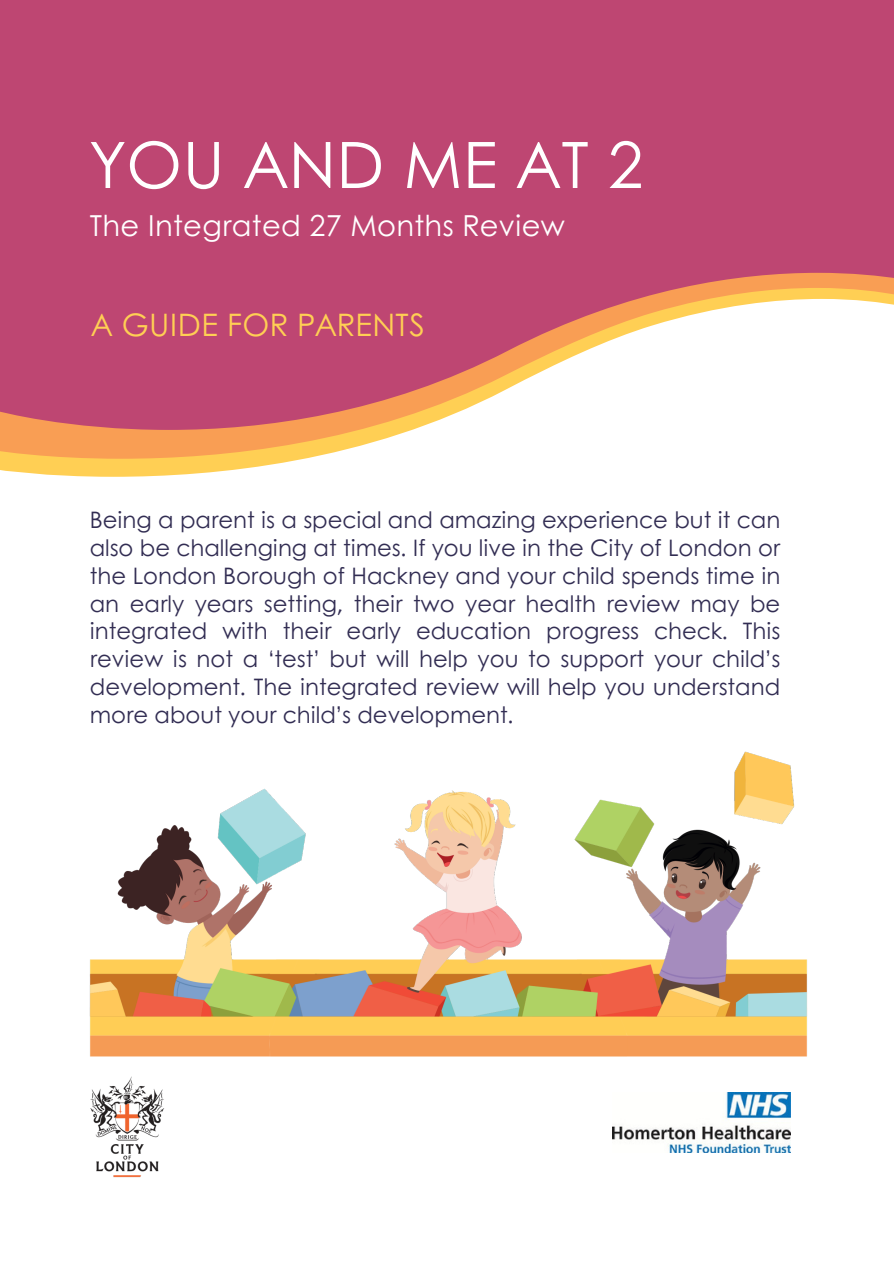
<style>
.page{position:relative;width:894px;height:1264px;background:#fff}
.page>*{position:absolute;margin:0;border:0;box-sizing:border-box;transform-origin:0 0}
.t1{font:64.05px "Century Gothic";letter-spacing:.01em;color:#fff}
.t2{font:30.9px "Century Gothic";letter-spacing:.01em;color:#ffcf54}
.t3{font:28.95px "Century Gothic";letter-spacing:.01em;color:#fff}
.t4{font:22.65px/27.9px "Century Gothic";color:#322d53;text-align:justify}
</style>
<div class="page">
<img style="left:5px;top:0;width:886px;height:1178px">
<p class="t1" style="left:90px;top:116px;width:554px">YOU AND ME AT 2</p>
<p class="t3" style="left:90px;top:203px;width:476px">The Integrated 27 Months Review</p>
<h1 class="t2" style="left:91px;top:301px;width:334px">A GUIDE FOR PARENTS</h1>
<h2 class="t4" style="left:90px;top:505px;width:692px">Being a parent is a special and amazing experience but it can also be challenging at times. If you live in the City of London or the London Borough of Hackney and your child spends time in an early years setting, their two year health review may be integrated with their early education progress check. This review is not a ‘test’ but will help you to support your child’s development. The integrated review will help you understand more about your child’s development.</h2>
</div>
